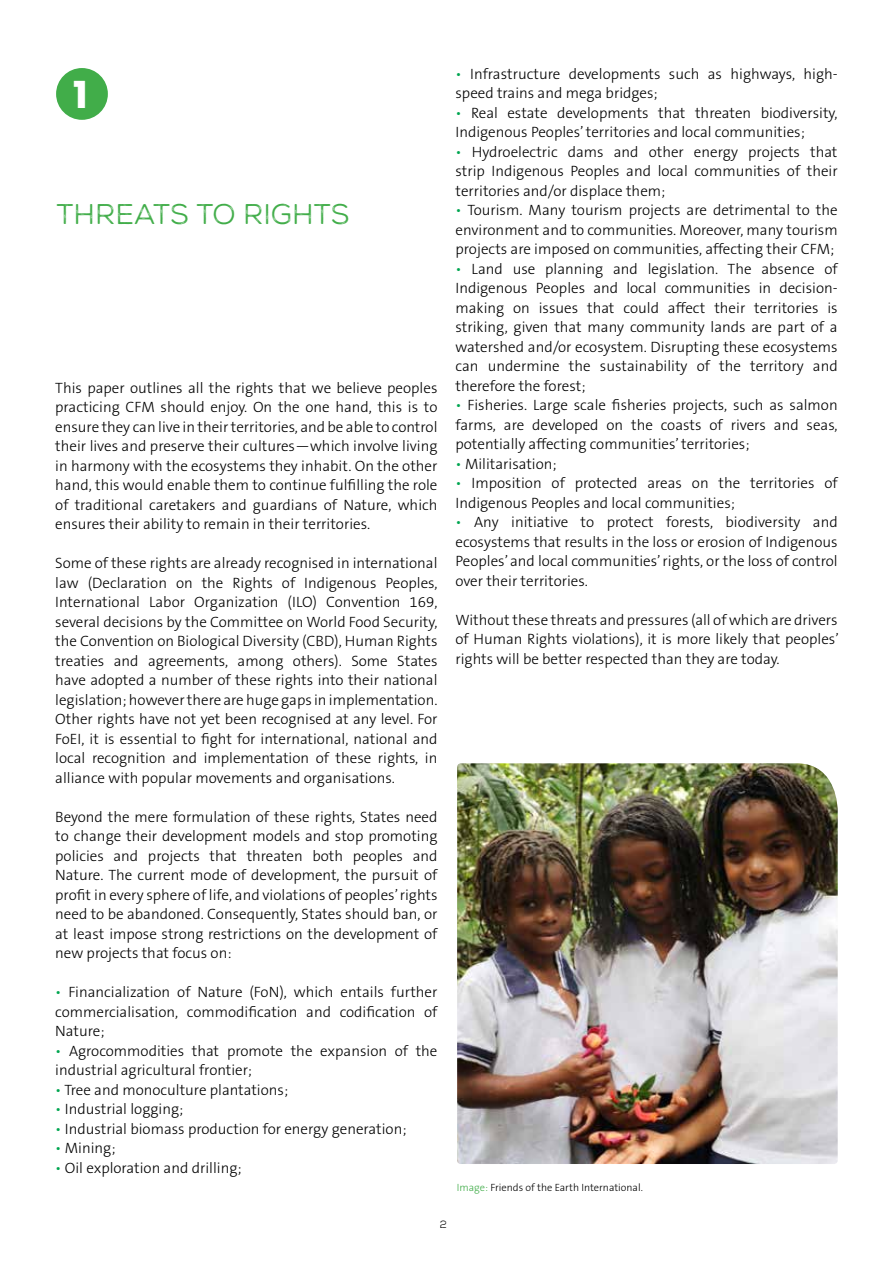
<style>
.page{position:relative;width:893px;height:1263px;background:#fff}
.page>*{position:absolute;margin:0;border:0;box-sizing:border-box;transform-origin:0 0}
.t1{font:700 36px "Futura";color:#fff}
.t2{font:28.5px "Nexa Rust Sans Book 02";color:#41ad49}
.t3{font:300 15px/19.5px "The Sans B3";color:#000;text-align:justify}
.t4{font:300 10.5px "The Sans B3";color:#000}
.t5{font:10.5px "Nexa Rust Sans Book 02";color:#000}
.s1{color:#00a651}
.s2{color:#41ad49}
</style>
<div class="page">
<div style="left:56px;top:68px;width:52px;height:52px;background:#41ad49;border-radius:50%"></div>
<img style="left:457px;top:763px;width:381px;height:401px">
<h1 class="t1" style="left:68px;top:68px;width:26px">1</h1>
<h2 class="t2" style="left:57px;top:198px;width:295px">THREATS TO RIGHTS</h2>
<p class="t3" style="left:55px;top:378px;width:384px">This paper outlines all the rights that we believe peoples practicing CFM should enjoy. On the one hand, this is to ensure they can live in their territories, and be able to control their lives and preserve their cultures—which involve living in harmony with the ecosystems they inhabit. On the other hand, this would enable them to continue fulfilling the role of traditional caretakers and guardians of Nature, which ensures their ability to remain in their territories.</p>
<p class="t3" style="left:55px;top:554px;width:384px">Some of these rights are already recognised in international law (Declaration on the Rights of Indigenous Peoples, International Labor Organization (ILO) Convention 169, several decisions by the Committee on World Food Security, the Convention on Biological Diversity (CBD), Human Rights treaties and agreements, among others). Some States have adopted a number of these rights into their national legislation; however there are huge gaps in implementation.<br>Other rights have not yet been recognised at any level. For FoEI, it is essential to fight for international, national and local recognition and implementation of these rights, in alliance with popular movements and organisations.</p>
<p class="t3" style="left:55px;top:807px;width:384px">Beyond the mere formulation of these rights, States need to change their development models and stop promoting policies and projects that threaten both peoples and Nature. The current mode of development, the pursuit of profit in every sphere of life, and violations of peoples’ rights need to be abandoned. Consequently, States should ban, or at least impose strong restrictions on the development of new projects that focus on:</p>
<p class="t3" style="left:55px;top:983px;width:384px"><span class="s1">•</span> Financialization of Nature (FoN), which entails further commercialisation, commodification and codification of Nature;</p>
<p class="t3" style="left:55px;top:1041px;width:384px"><span class="s1">•</span> Agrocommodities that promote the expansion of the industrial agricultural frontier;</p>
<p class="t3" style="left:55px;top:1080px;width:234px"><span class="s1">•</span> Tree and monoculture plantations;</p>
<p class="t3" style="left:55px;top:1100px;width:129px"><span class="s1">•</span> Industrial logging;</p>
<p class="t3" style="left:55px;top:1119px;width:353px"><span class="s1">•</span> Industrial biomass production for energy generation;</p>
<p class="t3" style="left:55px;top:1139px;width:62px"><span class="s1">•</span> Mining;</p>
<p class="t3" style="left:55px;top:1158px;width:188px"><span class="s1">•</span> Oil exploration and drilling;</p>
<p class="t3" style="left:455px;top:64px;width:384px"><span class="s1">•</span> Infrastructure developments such as highways, high&shy;speed trains and mega bridges;</p>
<p class="t3" style="left:455px;top:103px;width:384px"><span class="s1">•</span> Real estate developments that threaten biodiversity,<br>Indigenous Peoples’ territories and local communities;</p>
<p class="t3" style="left:455px;top:142px;width:384px"><span class="s1">•</span> Hydroelectric dams and other energy projects that strip Indigenous Peoples and local communities of their territories and/or displace them;</p>
<p class="t3" style="left:455px;top:201px;width:384px"><span class="s1">•</span> Tourism. Many tourism projects are detrimental to the environment and to communities. Moreover, many tourism projects are imposed on communities, affecting their CFM;</p>
<p class="t3" style="left:455px;top:259px;width:384px"><span class="s1">•</span> Land use planning and legislation. The absence of Indigenous Peoples and local communities in decision&shy;making on issues that could affect their territories is striking, given that many community lands are part of a watershed and/or ecosystem. Disrupting these ecosystems can undermine the sustainability of the territory and therefore the forest;</p>
<p class="t3" style="left:455px;top:396px;width:384px"><span class="s1">•</span> Fisheries. Large scale fisheries projects, such as salmon farms, are developed on the coasts of rivers and seas, potentially affecting communities’ territories;</p>
<p class="t3" style="left:455px;top:454px;width:103px"><span class="s1">•</span> Militarisation;</p>
<p class="t3" style="left:455px;top:474px;width:384px"><span class="s1">•</span> Imposition of protected areas on the territories of<br>Indigenous Peoples and local communities;</p>
<p class="t3" style="left:455px;top:513px;width:384px"><span class="s1">•</span> Any initiative to protect forests, biodiversity and ecosystems that results in the loss or erosion of Indigenous Peoples’ and local communities’ rights, or the loss of control over their territories.</p>
<p class="t3" style="left:455px;top:610px;width:385px">Without these threats and pressures (all of which are drivers of Human Rights violations), it is more likely that peoples’ rights will be better respected than they are today.</p>
<p class="t4" style="left:457px;top:1182px;width:188px"><span class="s2">Image:</span> Friends of the Earth International.</p>
<p class="t5" style="left:440px;top:1218px;width:9px">2</p>
</div>
